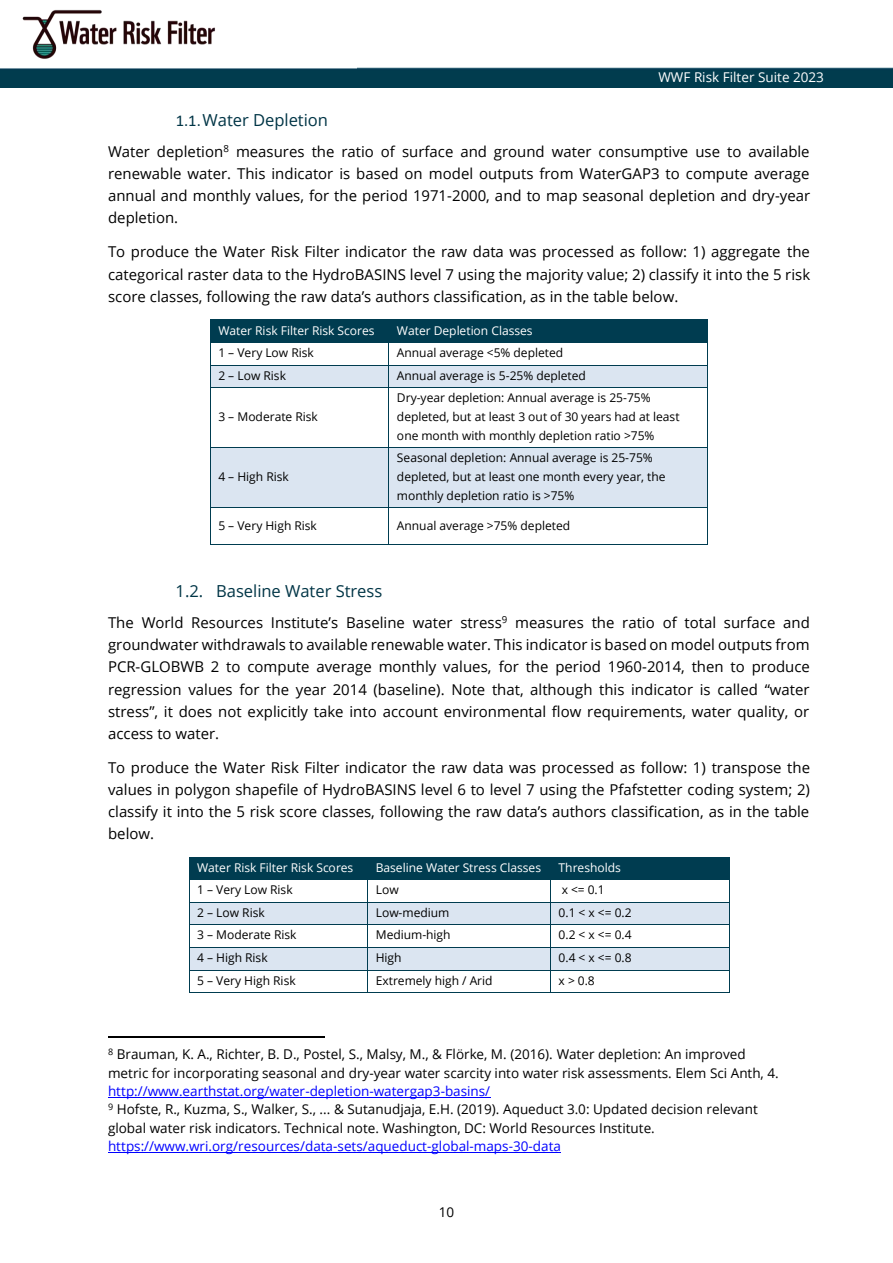
<style>
.page{position:relative;width:893px;height:1263px;background:#fff}
.page>*{position:absolute;margin:0;border:0;box-sizing:border-box;transform-origin:0 0}
.t1{font:16.5px "Open Sans";color:#003546}
.t2{font:15px/22px "Open Sans";color:#000;text-align:justify}
.t3{font:13.5px/18.5px "Open Sans";color:#000}
.t4{font:13.5px "Open Sans";color:#00f}
.t5{font:13.5px "Open Sans";color:#fff}
.t6{font:12px/18.9px "Open Sans";color:#000}
.t7{font:12px "Open Sans";color:#fff}
.s1{font-family:"Calibri"}
.s2{color:#00f}
</style>
<div class="page">
<img style="left:0;top:10px;width:893px;height:78px">
<div style="left:211px;top:320px;width:177px;height:22px;background:#003c50"></div>
<div style="left:389px;top:320px;width:319px;height:22px;background:#003c50"></div>
<hr style="left:211px;top:342px;width:177px;height:1px;background:#003c50">
<hr style="left:389px;top:342px;width:319px;height:1px;background:#003c50">
<div style="left:211px;top:365px;width:177px;height:22px;background:#dbe5f1"></div>
<div style="left:389px;top:365px;width:319px;height:22px;background:#dbe5f1"></div>
<hr style="left:211px;top:365px;width:177px;height:1px;background:#003c50">
<hr style="left:389px;top:365px;width:319px;height:1px;background:#003c50">
<svg style="left:210px;top:320px;width:1px;height:68px"></svg>
<hr style="left:211px;top:387px;width:177px;height:1px;background:#003c50">
<hr style="left:389px;top:387px;width:319px;height:1px;background:#003c50">
<hr style="left:210px;top:388px;width:1px;height:59px;background:#003c50">
<hr style="left:389px;top:388px;width:1px;height:59px;background:#003c50">
<hr style="left:708px;top:388px;width:1px;height:59px;background:#003c50">
<div style="left:211px;top:448px;width:177px;height:59px;background:#dbe5f1"></div>
<div style="left:389px;top:448px;width:319px;height:59px;background:#dbe5f1"></div>
<hr style="left:211px;top:447px;width:177px;height:1px;background:#003c50">
<hr style="left:389px;top:447px;width:319px;height:1px;background:#003c50">
<hr style="left:210px;top:448px;width:1px;height:59px;background:#003c50">
<hr style="left:389px;top:448px;width:1px;height:59px;background:#003c50">
<hr style="left:708px;top:448px;width:1px;height:59px;background:#003c50">
<hr style="left:211px;top:507px;width:177px;height:1px;background:#003c50">
<hr style="left:389px;top:507px;width:319px;height:1px;background:#003c50">
<hr style="left:210px;top:508px;width:1px;height:36px;background:#003c50">
<hr style="left:211px;top:544px;width:177px;height:1px;background:#003c50">
<hr style="left:389px;top:508px;width:1px;height:36px;background:#003c50">
<hr style="left:389px;top:544px;width:319px;height:1px;background:#003c50">
<hr style="left:708px;top:508px;width:1px;height:36px;background:#003c50">
<div style="left:189px;top:858px;width:178px;height:21px;background:#003c50"></div>
<div style="left:368px;top:858px;width:182px;height:21px;background:#003c50"></div>
<div style="left:551px;top:858px;width:178px;height:21px;background:#003c50"></div>
<hr style="left:189px;top:857px;width:178px;height:1px;background:#003c50">
<hr style="left:368px;top:857px;width:182px;height:1px;background:#003c50">
<hr style="left:551px;top:857px;width:178px;height:1px;background:#003c50">
<hr style="left:189px;top:879px;width:178px;height:1px;background:#003c50">
<hr style="left:368px;top:879px;width:182px;height:1px;background:#003c50">
<hr style="left:551px;top:879px;width:178px;height:1px;background:#003c50">
<div style="left:189px;top:903px;width:178px;height:21px;background:#dbe5f1"></div>
<div style="left:368px;top:903px;width:182px;height:21px;background:#dbe5f1"></div>
<div style="left:551px;top:903px;width:178px;height:21px;background:#dbe5f1"></div>
<hr style="left:189px;top:902px;width:178px;height:1px;background:#003c50">
<hr style="left:368px;top:902px;width:182px;height:1px;background:#003c50">
<hr style="left:551px;top:902px;width:178px;height:1px;background:#003c50">
<hr style="left:189px;top:924px;width:178px;height:1px;background:#003c50">
<hr style="left:368px;top:924px;width:182px;height:1px;background:#003c50">
<hr style="left:551px;top:924px;width:178px;height:1px;background:#003c50">
<div style="left:189px;top:948px;width:178px;height:22px;background:#dbe5f1"></div>
<div style="left:368px;top:948px;width:182px;height:22px;background:#dbe5f1"></div>
<div style="left:551px;top:948px;width:178px;height:22px;background:#dbe5f1"></div>
<hr style="left:189px;top:947px;width:178px;height:1px;background:#003c50">
<hr style="left:368px;top:947px;width:182px;height:1px;background:#003c50">
<hr style="left:551px;top:947px;width:178px;height:1px;background:#003c50">
<hr style="left:189px;top:970px;width:178px;height:1px;background:#003c50">
<hr style="left:368px;top:970px;width:182px;height:1px;background:#003c50">
<hr style="left:551px;top:970px;width:178px;height:1px;background:#003c50">
<svg style="left:189px;top:880px;width:1px;height:112px"></svg>
<hr style="left:189px;top:992px;width:178px;height:1px;background:#003c50">
<svg style="left:367px;top:857px;width:1px;height:136px"></svg>
<hr style="left:368px;top:992px;width:182px;height:1px;background:#003c50">
<svg style="left:550px;top:857px;width:1px;height:136px"></svg>
<hr style="left:551px;top:992px;width:178px;height:1px;background:#003c50">
<svg style="left:729px;top:857px;width:1px;height:136px"></svg>
<hr style="left:108px;top:1036px;width:216px;height:1px;background:#000">
<hr style="left:108px;top:1097px;width:382px;height:1px;background:#00f">
<hr style="left:108px;top:1152px;width:453px;height:1px;background:#00f">
<p class="t5" style="left:659px;top:67px;width:167px">WWF Risk Filter Suite 2023</p>
<p class="t1" style="left:176px;top:108px;width:154px"><span class="s1">1.1.</span>Water Depletion</p>
<p class="t2" style="left:108px;top:140px;width:704px">Water depletion<sup>8</sup> measures the ratio of surface and ground water consumptive use to available renewable water. This indicator is based on model outputs from WaterGAP3 to compute average annual and monthly values, for the period 1971-2000, and to map seasonal depletion and dry-year depletion.</p>
<p class="t2" style="left:108px;top:240px;width:704px">To produce the Water Risk Filter indicator the raw data was processed as follow: 1) aggregate the categorical raster data to the HydroBASINS level 7 using the majority value; 2) classify it into the 5 risk score classes, following the raw data’s authors classification, as in the table below.</p>
<p class="t7" style="left:218px;top:322px;width:158px">Water Risk Filter Risk Scores</p>
<p class="t7" style="left:397px;top:322px;width:137px">Water Depletion Classes</p>
<p class="t6" style="left:218px;top:343px;width:97px">1 – Very Low Risk</p>
<p class="t6" style="left:397px;top:343px;width:168px">Annual average &lt;5% depleted</p>
<p class="t6" style="left:218px;top:365px;width:69px">2 – Low Risk</p>
<p class="t6" style="left:397px;top:365px;width:190px">Annual average is 5-25% depleted</p>
<p class="t6" style="left:218px;top:407px;width:101px">3 – Moderate Risk</p>
<p class="t6" style="left:397px;top:388px;width:284px">Dry-year depletion: Annual average is 25-75% depleted, but at least 3 out of 30 years had at least one month with monthly depletion ratio &gt;75%</p>
<p class="t6" style="left:218px;top:467px;width:72px">4 – High Risk</p>
<p class="t6" style="left:397px;top:448px;width:270px">Seasonal depletion: Annual average is 25-75% depleted, but at least one month every year, the monthly depletion ratio is &gt;75%</p>
<p class="t6" style="left:218px;top:515px;width:100px">5 – Very High Risk</p>
<p class="t6" style="left:397px;top:515px;width:175px">Annual average &gt;75% depleted</p>
<p class="t1" style="left:176px;top:579px;width:208px">1.2. Baseline Water Stress</p>
<p class="t2" style="left:108px;top:611px;width:703px">The World Resources Institute’s Baseline water stress<sup>9</sup> measures the ratio of total surface and groundwater withdrawals to available renewable water. This indicator is based on model outputs from PCR-GLOBWB 2 to compute average monthly values, for the period 1960-2014, then to produce regression values for the year 2014 (baseline). Note that, although this indicator is called “water stress”, it does not explicitly take into account environmental flow requirements, water quality, or access to water.</p>
<p class="t2" style="left:108px;top:755px;width:704px">To produce the Water Risk Filter indicator the raw data was processed as follow: 1) transpose the values in polygon shapefile of HydroBASINS level 6 to level 7 using the Pfafstetter coding system; 2) classify it into the 5 risk score classes, following the raw data’s authors classification, as in the table below.</p>
<p class="t7" style="left:197px;top:859px;width:158px">Water Risk Filter Risk Scores</p>
<p class="t7" style="left:376px;top:859px;width:167px">Baseline Water Stress Classes</p>
<p class="t7" style="left:559px;top:859px;width:64px">Thresholds</p>
<p class="t6" style="left:197px;top:880px;width:97px">1 – Very Low Risk</p>
<p class="t6" style="left:376px;top:880px;width:25px">Low</p>
<p class="t6" style="left:562px;top:880px;width:45px">x &lt;= 0.1</p>
<p class="t6" style="left:197px;top:902px;width:69px">2 – Low Risk</p>
<p class="t6" style="left:376px;top:902px;width:75px">Low-medium</p>
<p class="t6" style="left:559px;top:902px;width:75px">0.1 &lt; x &lt;= 0.2</p>
<p class="t6" style="left:197px;top:925px;width:101px">3 – Moderate Risk</p>
<p class="t6" style="left:376px;top:925px;width:76px">Medium-high</p>
<p class="t6" style="left:559px;top:925px;width:75px">0.2 &lt; x &lt;= 0.4</p>
<p class="t6" style="left:197px;top:947px;width:72px">4 – High Risk</p>
<p class="t6" style="left:376px;top:947px;width:27px">High</p>
<p class="t6" style="left:559px;top:947px;width:75px">0.4 &lt; x &lt;= 0.8</p>
<p class="t6" style="left:197px;top:970px;width:100px">5 – Very High Risk</p>
<p class="t6" style="left:376px;top:970px;width:118px">Extremely high / Arid</p>
<p class="t6" style="left:559px;top:970px;width:38px">x &gt; 0.8</p>
<p class="t3" style="left:108px;top:1044px;width:672px"><sup>8</sup> Brauman, K. A., Richter, B. D., Postel, S., Malsy, M., &amp; Flörke, M. (2016). Water depletion: An improved metric for incorporating seasonal and dry-year water scarcity into water risk assessments. Elem Sci Anth, 4.</p>
<p class="t3" style="left:108px;top:1081px;width:651px"><span class="s2">http://www.earthstat.org/water-depletion-watergap3-basins/<br></span><sup>9</sup> Hofste, R., Kuzma, S., Walker, S., ... &amp; Sutanudjaja, E.H. (2019). Aqueduct 3.0: Updated decision relevant global water risk indicators. Technical note. Washington, DC: World Resources Institute.</p>
<p class="t4" style="left:108px;top:1137px;width:454px">https://www.wri.org/resources/data-sets/aqueduct-global-maps-30-data</p>
<p class="t3" style="left:439px;top:1202px;width:17px">10</p>
</div>
